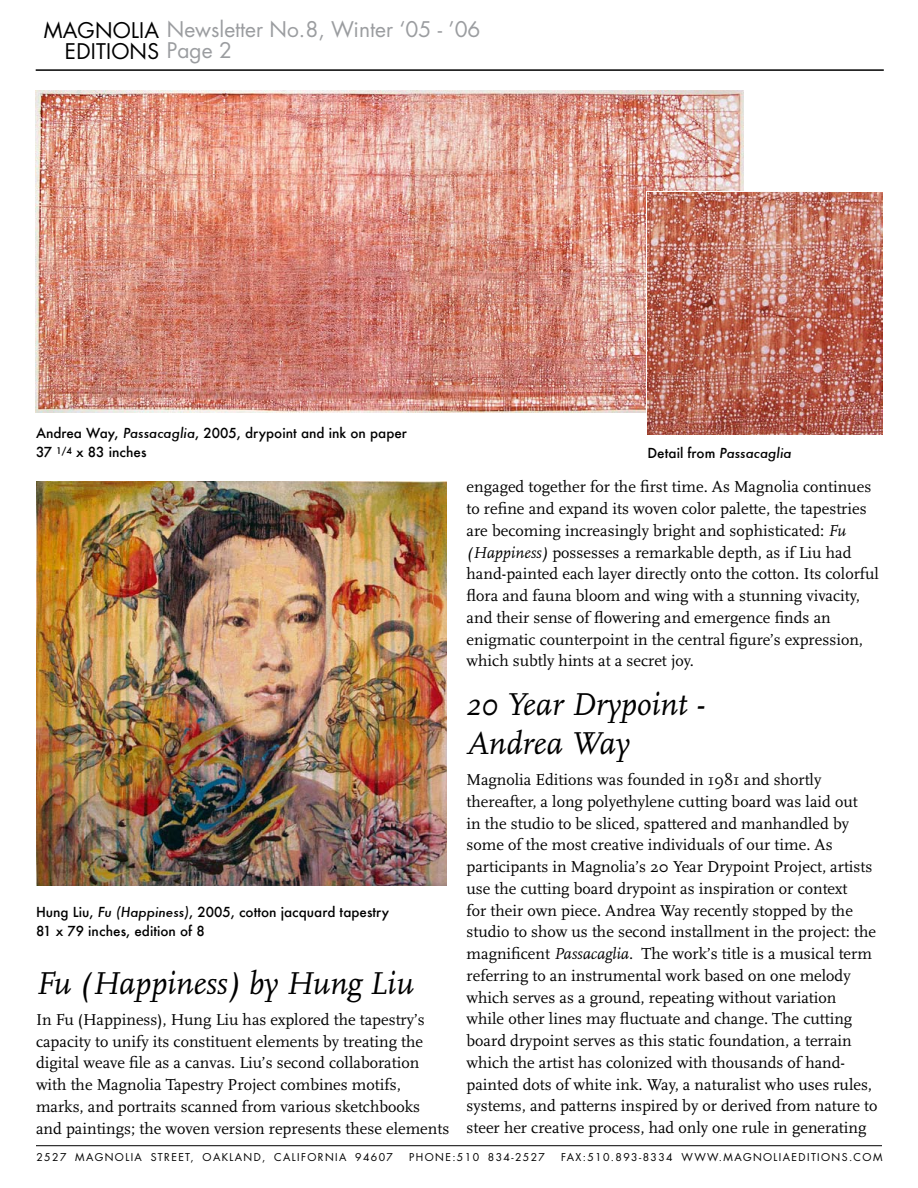
<style>
.page{position:relative;width:918px;height:1188px;background:#fff}
.page>*{position:absolute;margin:0;border:0;box-sizing:border-box;transform-origin:0 0}
.t1{font:italic 33px/39.6px "Scala";letter-spacing:-.005em;color:#000}
.t2{font:21px "Futura";color:#9b9da0}
.t3{font:21px/21px "Futura";color:#000;text-align:right}
.t4{font:16.5px/21.8px "Scala";color:#000}
.t5{font:500 13.5px/18.8px "Futura";color:#000}
.t6{font:italic 500 13.5px "Futura";color:#000}
.t7{font:10.5px "Futura";letter-spacing:.13em;color:#000}
.s1{color:#000}
.s2{font-style:italic}
.s3{font-style:normal}
</style>
<div class="page">
<hr style="left:36px;top:1145px;width:846px;height:1px;background:#000">
<hr style="left:36px;top:69px;width:848px;height:2px;background:#000">
<img style="left:35px;top:91px;width:708px;height:321px">
<img style="left:36px;top:481px;width:410px;height:405px">
<img style="left:647px;top:192px;width:235px;height:243px">
<p class="t2" style="left:167px;top:15px;width:315px">NEWSLETTER NO.8, WINTER ‘05 - ’06</p>
<p class="t3" style="left:44px;top:20px;width:34px">MAGNOLIA<br>EDITION</p>
<p class="t2" style="left:147px;top:36px;width:86px"><span class="s1">S</span> PAGE 2</p>
<p class="t5" style="left:36px;top:423px;width:372px">Andrea Way, <span class="s2">Passacaglia</span>, 2005, drypoint and ink on paper<br>37 <sup>1/4</sup> x 83 inches</p>
<p class="t6" style="left:647px;top:443px;width:146px"><span class="s3">Detail from</span> Passacaglia</p>
<p class="t5" style="left:36px;top:902px;width:355px">Hung Liu, <span class="s2">Fu (Happiness)</span>, 2005, cotton jacquard tapestry<br>81 x 79 inches, edition of 8</p>
<h1 class="t1" style="left:36px;top:965px;width:379px">Fu (Happiness) by Hung Liu</h1>
<p class="t4" style="left:36px;top:1009px;width:415px">In Fu (Happiness), Hung Liu has explored the tapestry’s capacity to unify its constituent elements by treating the digital weave file as a canvas. Liu’s second collaboration with the Magnolia Tapestry Project combines motifs, marks, and portraits scanned from various sketchbooks and paintings; the woven version represents these elements</p>
<p class="t4" style="left:467px;top:476px;width:414px">engaged together for the first time. As Magnolia continues to refine and expand its woven color palette, the tapestries are becoming increasingly bright and sophisticated: <span class="s2">Fu (Happiness)</span> possesses a remarkable depth, as if Liu had hand-painted each layer directly onto the cotton. Its colorful flora and fauna bloom and wing with a stunning vivacity, and their sense of flowering and emergence finds an enigmatic counterpoint in the central figure’s expression, which subtly hints at a secret joy.</p>
<h1 class="t1" style="left:467px;top:685px;width:240px">20 Year Drypoint -<br>Andrea Way</h1>
<p class="t4" style="left:467px;top:769px;width:412px">Magnolia Editions was founded in 1981 and shortly thereafter, a long polyethylene cutting board was laid out<br>in the studio to be sliced, spattered and manhandled by some of the most creative individuals of our time. As participants in Magnolia’s 20 Year Drypoint Project, artists use the cutting board drypoint as inspiration or context<br>for their own piece. Andrea Way recently stopped by the studio to show us the second installment in the project: the magnificent <span class="s2">Passacaglia</span>. The work’s title is a musical term referring to an instrumental work based on one melody which serves as a ground, repeating without variation while other lines may fluctuate and change. The cutting board drypoint serves as this static foundation, a terrain which the artist has colonized with thousands of hand&shy;painted dots of white ink. Way, a naturalist who uses rules, systems, and patterns inspired by or derived from nature to steer her creative process, had only one rule in generating</p>
<p class="t7" style="left:36px;top:1150px;width:358px">2527 MAGNOLIA STREET, OAKLAND, CALIFORNIA 94607</p>
<p class="t7" style="left:409px;top:1150px;width:137px">PHONE:510 834-2527</p>
<p class="t7" style="left:561px;top:1150px;width:322px">FAX:510.893-8334 WWW.MAGNOLIAEDITIONS .COM</p>
</div>
